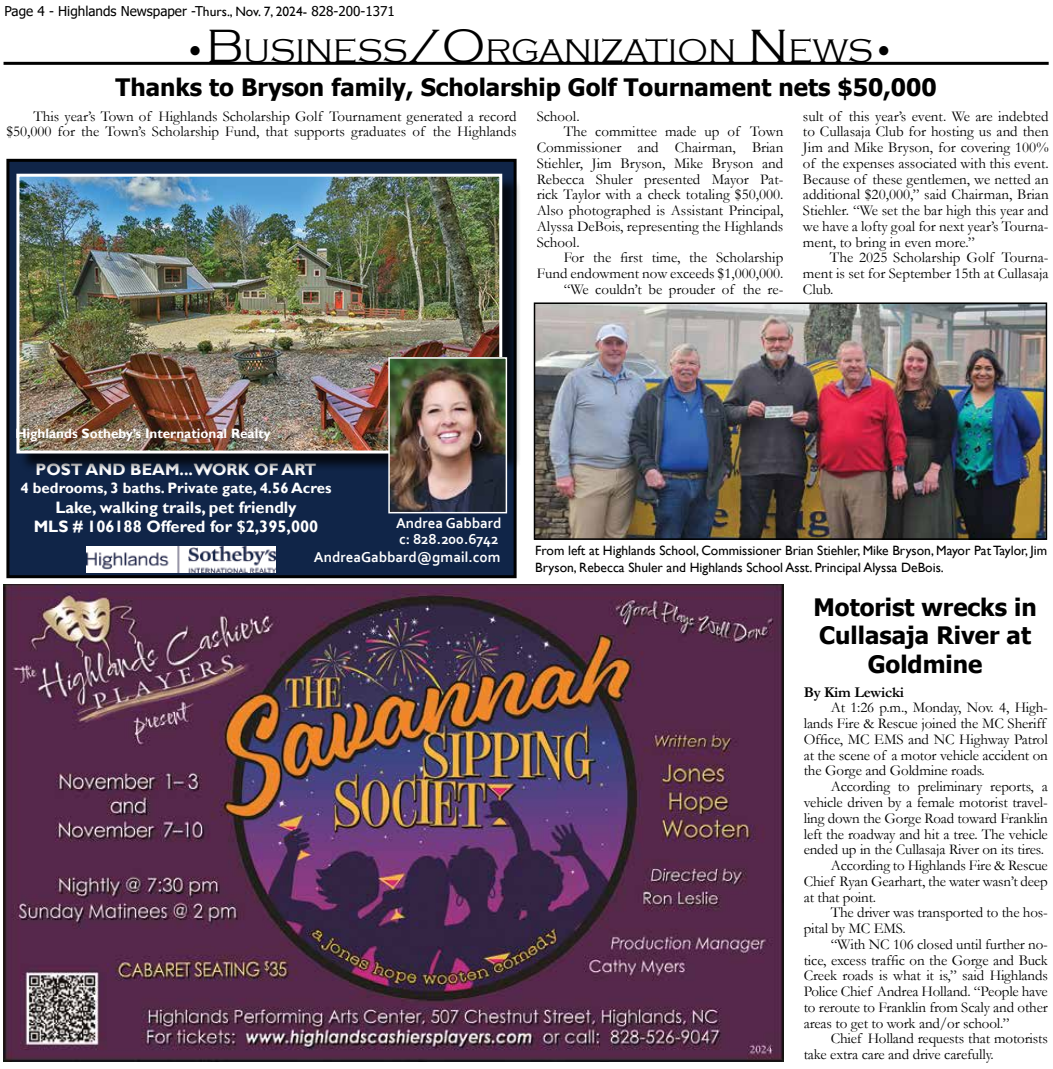
<style>
.page{position:relative;width:1053px;height:1069px;background:#fff}
.page>*{position:absolute;margin:0;border:0;box-sizing:border-box;transform-origin:0 0}
.t1{font:300 33.6px "Copperplate Gothic";color:#000}
.t2{font:700 24px/28.8px "Tahoma";color:#000;text-align:center}
.t3{font:700 16.5px/19.8px "Gill Sans";color:#fff;text-align:center}
.t4{font:15px/15.8px "Garamond";letter-spacing:-.01em;color:#000;text-align:justify}
.t5{font:700 15px/16.5px "Corbel";color:#fff}
.t6{font:700 15px "Gill Sans";color:#fff}
.t7{font:700 15px "Garamond";letter-spacing:-.01em;color:#000}
.t8{font:13.5px/16.2px "Gill Sans";color:#000}
.t9{font:13.5px "Tahoma";color:#000}
.t10{font:700 13.5px "Gill Sans";color:#fff}
.s1{font-family:"Gill Sans"}
.s2{font-size:33px}
.s3{font-size:48px}
</style>
<div class="page">
<img style="left:4px;top:584px;width:779px;height:477px">
<hr style="left:4px;top:62px;width:1045px;height:3px;background:#000">
<img style="left:537px;top:305px;width:507px;height:231px">
<div style="left:534px;top:302px;width:513px;height:237px;border:2px solid #000"></div>
<div style="left:10px;top:163px;width:503px;height:411px;background:#102548"></div>
<div style="left:6px;top:159px;width:511px;height:419px;border:3px solid #000"></div>
<div style="left:19px;top:176px;width:502px;height:296px;background:#000;opacity:.75"></div>
<img style="left:20px;top:178px;width:478px;height:271px">
<div style="left:16px;top:174px;width:486px;height:279px;border:3px solid #fff"></div>
<img style="left:391px;top:360px;width:113px;height:150px">
<div style="left:388px;top:357px;width:119px;height:156px;border:2px solid #fff"></div>
<img style="left:86px;top:546px;width:189px;height:26px">
<p class="t9" style="left:4px;top:2px;width:392px">Page 4 - Highlands Newspaper -T<span class="s1">hurs., Nov. 7, 2024-</span> 828-200-1371</p>
<h1 class="t1" style="left:184px;top:32px;width:712px"><span class="s2">•</span><span class="s3">B</span>USINESS<span class="s3">/O</span> RGANIZATION <span class="s3">N</span> EWS <span class="s2">•</span></h1>
<h2 class="t2" style="left:116px;top:74px;width:823px">Thanks to Bryson family, Scholarship Golf Tournament nets $50,000</h2>
<p class="t4" style="left:6px;top:107px;width:512px;text-align:right">This year’s Town of Highlands Scholarship Golf Tournament generated a record $50,000 for the Town’s Scholarship Fund, that supports graduates of the Highlands</p>
<p class="t4" style="left:537px;top:107px;width:44px">School.</p>
<p class="t4" style="left:564px;top:123px;width:221px">The committee made up of Town</p>
<p class="t4" style="left:537px;top:139px;width:248px">Commissioner and Chairman, Brian</p>
<p class="t4" style="left:537px;top:155px;width:248px">Stiehler, Jim Bryson, Mike Bryson and</p>
<p class="t4" style="left:537px;top:170px;width:248px">Rebecca Shuler presented Mayor Pat-</p>
<p class="t4" style="left:537px;top:186px;width:248px">rick Taylor with a check totaling $50,000.</p>
<p class="t4" style="left:537px;top:202px;width:248px">Also photographed is Assistant Principal,</p>
<p class="t4" style="left:537px;top:218px;width:248px">Alyssa DeBois, representing the Highlands</p>
<p class="t4" style="left:537px;top:233px;width:44px">School.</p>
<p class="t4" style="left:564px;top:249px;width:221px">For the first time, the Scholarship</p>
<p class="t4" style="left:537px;top:265px;width:248px">Fund endowment now exceeds $1,000,000.</p>
<p class="t4" style="left:564px;top:281px;width:221px">“We couldn’t be prouder of the re-</p>
<p class="t4" style="left:803px;top:107px;width:247px">sult of this year’s event. We are indebted to Cullasaja Club for hosting us and then Jim and Mike Bryson, for covering 100% of the expenses associated with this event.<br>Because of these gentlemen, we netted an additional $20,000,” said Chairman, Brian Stiehler. “We set the bar high this year and we have a lofty goal for next year’s Tourna&shy;ment, to bring in even more.”</p>
<p class="t4" style="left:803px;top:249px;width:247px;text-indent:27px">The 2025 Scholarship Golf Tourna&shy;ment is set for September 15th at Cullasaja Club.</p>
<p class="t10" style="left:15px;top:425px;width:257px">Highlands Sotheby’s International Realty</p>
<p class="t3" style="left:36px;top:459px;width:282px">POST AND BEAM...WORK OF ART</p>
<p class="t6" style="left:20px;top:478px;width:313px">4 bedrooms, 3 baths. Private gate, 4.56 Acres</p>
<p class="t3" style="left:34px;top:497px;width:286px">Lake, walking trails, pet friendly<br>MLS # 106188 Offered for $2,395,000</p>
<p class="t5" style="left:396px;top:514px;width:107px">Andrea Gabbard c: 828.200.6742</p>
<p class="t5" style="left:314px;top:548px;width:188px">AndreaGabbard@gmail.com</p>
<p class="t8" style="left:535px;top:543px;width:513px">From left at Highlands School, Commissioner Brian Stiehler, Mike Bryson, Mayor Pat Taylor, Jim<br>Bryson, Rebecca Shuler and Highlands School Asst. Principal Alyssa DeBois.</p>
<h2 class="t2" style="left:814px;top:593px;width:225px">Motorist wrecks in<br>Cullasaja River at<br>Goldmine</h2>
<p class="t7" style="left:804px;top:681px;width:102px">By Kim Lewicki</p>
<p class="t4" style="left:804px;top:699px;width:246px;text-align:left;text-indent:27px">At 1:26 p.m., Monday, Nov. 4, High&shy;lands Fire &amp; Rescue joined the MC Sheriff Office, MC EMS and NC Highway Patrol at the scene of a motor vehicle accident on the Gorge and Goldmine roads.</p>
<p class="t4" style="left:831px;top:778px;width:219px">According to preliminary reports, a</p>
<p class="t4" style="left:804px;top:793px;width:246px">vehicle driven by a female motorist travel-</p>
<p class="t4" style="left:804px;top:809px;width:246px">ling down the Gorge Road toward Franklin</p>
<p class="t4" style="left:804px;top:825px;width:246px">left the roadway and hit a tree. The vehicle</p>
<p class="t4" style="left:804px;top:841px;width:242px">ended up in the Cullasaja River on its tires.</p>
<p class="t4" style="left:831px;top:856px;width:219px">According to Highlands Fire &amp; Rescue</p>
<p class="t4" style="left:804px;top:872px;width:246px">Chief Ryan Gearhart, the water wasn’t deep</p>
<p class="t4" style="left:804px;top:888px;width:74px">at that point.</p>
<p class="t4" style="left:831px;top:904px;width:219px">The driver was transported to the hos-</p>
<p class="t4" style="left:804px;top:919px;width:103px">pital by MC EMS.</p>
<p class="t4" style="left:831px;top:935px;width:219px">“With NC 106 closed until further no-</p>
<p class="t4" style="left:804px;top:951px;width:246px">tice, excess traffic on the Gorge and Buck</p>
<p class="t4" style="left:804px;top:967px;width:246px">Creek roads is what it is,” said Highlands</p>
<p class="t4" style="left:804px;top:982px;width:246px">Police Chief Andrea Holland. “People have</p>
<p class="t4" style="left:804px;top:998px;width:246px">to reroute to Franklin from Scaly and other</p>
<p class="t4" style="left:804px;top:1014px;width:207px">areas to get to work and/or school.”</p>
<p class="t4" style="left:831px;top:1030px;width:219px">Chief Holland requests that motorists</p>
<p class="t4" style="left:804px;top:1045px;width:192px">take extra care and drive carefully.</p>
</div>
